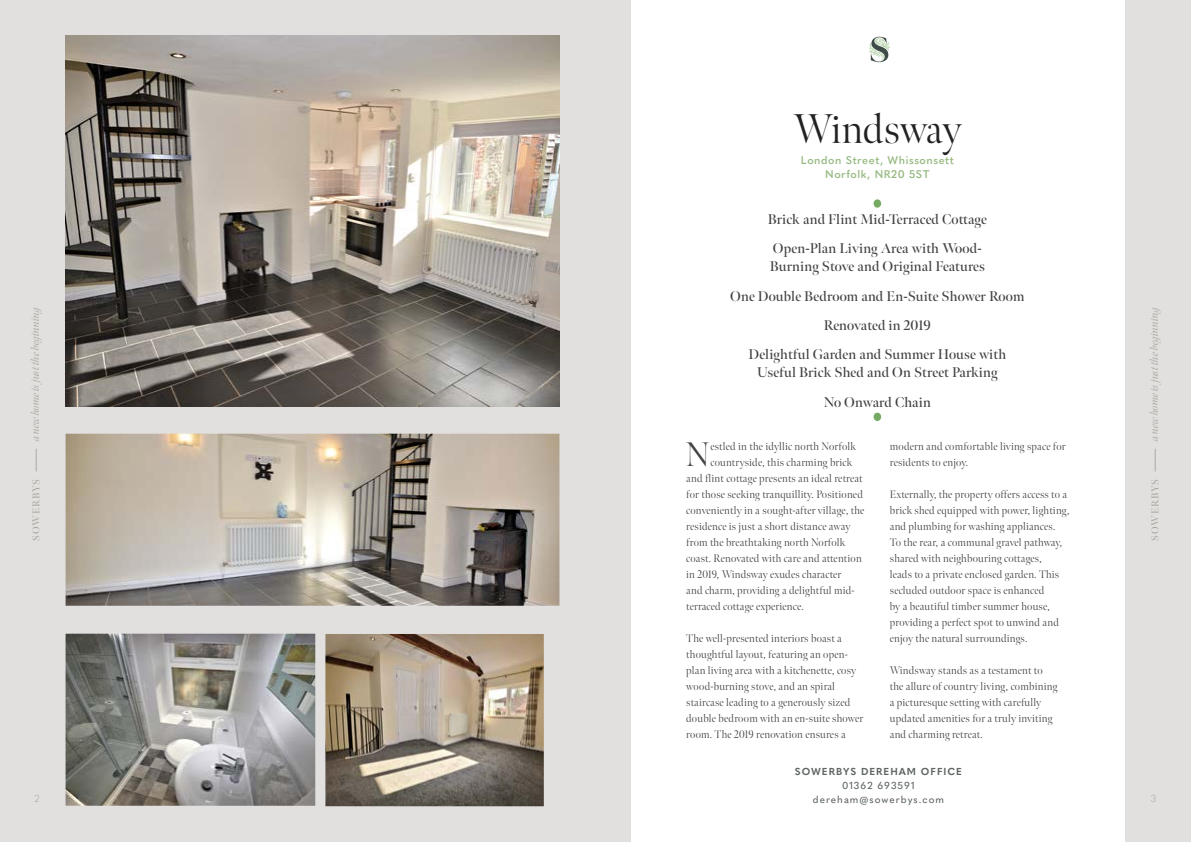
<style>
.page{position:relative;width:1191px;height:842px;background:#fff}
.page>*{position:absolute;margin:0;border:0;box-sizing:border-box;transform-origin:0 0}
.t1{font:300 41.5px "Meno Banner";letter-spacing:-.01em;color:#222223}
.t2{font:300 34px "Meno Banner";color:#434141}
.t3{font:600 14px/29.3px "Meno Banner";letter-spacing:.01em;color:#434141;text-align:center}
.t4{font:300 11px/16px "Meno Banner";letter-spacing:.02em;color:#434141}
.t5{font:italic 11px "Meno Banner";letter-spacing:-.01em;color:#ada8a0}
.t6{font:600 11px/14px "Quasimoda";letter-spacing:.05em;color:#96ba81;text-align:center}
.t7{font:500 10px/14px "Quasimoda";letter-spacing:.1em;color:#5e6662;text-align:center}
.t8{font:700 10px "Quasimoda";letter-spacing:.1em;color:#5e6662}
.t9{font:600 10px "Meno Banner";letter-spacing:.08em;color:#ada8a0}
.t10{font:300 10px "Quasimoda";color:#ada8a0}
</style>
<div class="page">
<div style="left:0;top:0;width:595px;height:842px;background:#e2e0df"></div>
<div style="left:595px;top:0;width:596px;height:842px;background:#e2e0df"></div>
<svg style="left:36px;top:449px;width:1px;height:22px"></svg>
<svg style="left:1155px;top:449px;width:1px;height:22px"></svg>
<div style="left:631px;top:0;width:494px;height:842px;background:#fff"></div>
<svg style="left:869px;top:37px;width:21px;height:25px"></svg>
<div style="left:873px;top:199px;width:8px;height:9px;background:#76aa62;border-radius:50%"></div>
<div style="left:873px;top:413px;width:8px;height:8px;background:#76aa62;border-radius:50%"></div>
<img style="left:66px;top:35px;width:493px;height:372px">
<img style="left:325px;top:634px;width:219px;height:172px">
<img style="left:66px;top:434px;width:493px;height:172px">
<img style="left:66px;top:634px;width:249px;height:172px">
<h1 class="t1" style="left:793px;top:103px;width:170px">Windsway</h1>
<p class="t6" style="left:801px;top:153px;width:154px">London Street, Whissonsett<br>Norfolk, NR20 5ST</p>
<p class="t3" style="left:767px;top:205px;width:221px">Brick and Flint Mid-Terraced Cottage<br>Open-Plan Living Area with Wood-</p>
<p class="t3" style="left:730px;top:252px;width:296px">Burning Stove and Original Features<br>One Double Bedroom and En-Suite Shower Room Renovated in 2019<br>Delightful Garden and Summer House with</p>
<p class="t3" style="left:757px;top:358px;width:242px">Useful Brick Shed and On Street Parking<br>No Onward Chain</p>
<p class="t5" style="left:29px;top:441px;width:138px;rotate:-90deg">a new home is just the beginning</p>
<p class="t5" style="left:1147px;top:441px;width:138px;rotate:-90deg">a new home is just the beginning</p>
<h2 class="t2" style="left:686px;top:433px;width:25px">N</h2>
<p class="t4" style="left:710px;top:438px;width:147px">estled in the idyllic north Norfolk</p>
<p class="t4" style="left:889px;top:438px;width:177px">modern and comfortable living space for residents to enjoy.</p>
<p class="t4" style="left:889px;top:486px;width:181px">Externally, the property offers access to a brick shed equipped with power, lighting, and plumbing for washing appliances.<br>To the rear, a communal gravel pathway, shared with neighbouring cottages,<br>leads to a private enclosed garden. This secluded outdoor space is enhanced<br>by a beautiful timber summer house, providing a perfect spot to unwind and enjoy the natural surroundings.</p>
<p class="t4" style="left:889px;top:662px;width:169px">Windsway stands as a testament to the allure of country living, combining a picturesque setting with carefully updated amenities for a truly inviting and charming retreat.</p>
<p class="t8" style="left:795px;top:764px;width:169px">SOWERBYS DEREHAM OFFICE</p>
<p class="t7" style="left:813px;top:778px;width:133px">01362 693591 dereham@sowerbys.com</p>
<p class="t4" style="left:710px;top:454px;width:143px">countryside, this charming brick</p>
<p class="t4" style="left:686px;top:470px;width:178px">and flint cottage presents an ideal retreat</p>
<p class="t4" style="left:686px;top:486px;width:178px">for those seeking tranquillity. Positioned</p>
<p class="t4" style="left:686px;top:502px;width:180px">conveniently in a sought-after village, the</p>
<p class="t4" style="left:686px;top:518px;width:166px">residence is just a short distance away</p>
<p class="t4" style="left:686px;top:534px;width:161px">from the breathtaking north Norfolk</p>
<p class="t4" style="left:686px;top:550px;width:177px">coast. Renovated with care and attention</p>
<p class="t4" style="left:686px;top:566px;width:157px">in 2019, Windsway exudes character</p>
<p class="t4" style="left:686px;top:582px;width:170px">and charm, providing a delightful mid-</p>
<p class="t4" style="left:686px;top:598px;width:119px">terraced cottage experience.</p>
<p class="t4" style="left:686px;top:630px;width:178px">The well-presented interiors boast a thoughtful layout, featuring an open&shy;plan living area with a kitchenette, cosy wood-burning stove, and an spiral staircase leading to a generously sized double bedroom with an en-suite shower room. The 2019 renovation ensures a</p>
<p class="t9" style="left:30px;top:541px;width:63px;rotate:-90deg">SOWERBYS</p>
<p class="t9" style="left:1149px;top:541px;width:63px;rotate:-90deg">SOWERBYS</p>
<p class="t10" style="left:35px;top:791px;width:7px">2</p>
<p class="t10" style="left:1150px;top:791px;width:7px">3</p>
</div>
